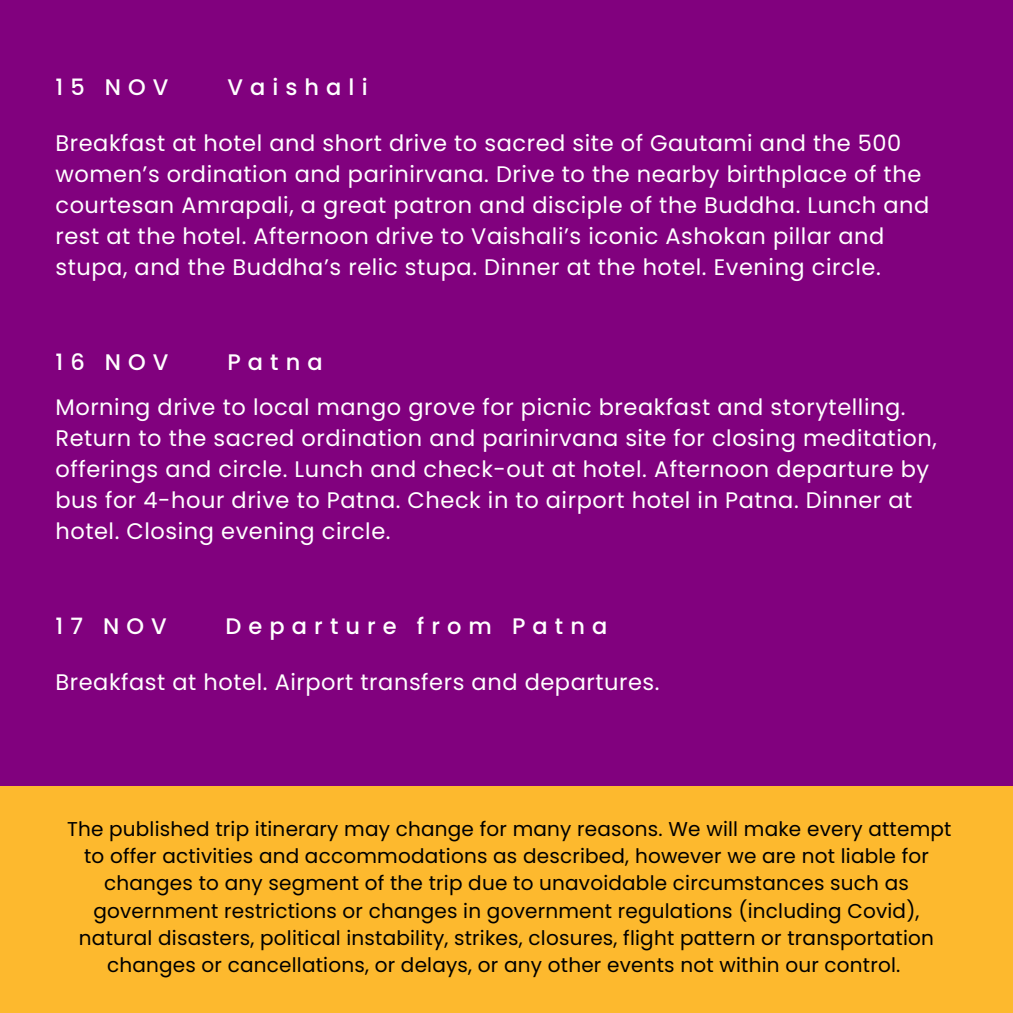
<style>
.page{position:relative;width:1013px;height:1013px;background:#fff}
.page>*{position:absolute;margin:0;border:0;box-sizing:border-box;transform-origin:0 0}
.t1{font:22.5px/31px "Poppins";letter-spacing:.025em;color:#fff}
.t2{font:500 22.5px "Poppins";letter-spacing:.315em;color:#fff}
.t3{font:20px/27.2px "Poppins";letter-spacing:.01em;color:#000;text-align:center}
</style>
<div class="page">
<div style="left:0;top:0;width:1012px;height:1012px;background:#81017e"></div>
<div style="left:0;top:785px;width:1012px;height:227px;background:#fdb92e"></div>
<p class="t2" style="left:55px;top:72px;width:115px">15 NOV</p>
<p class="t2" style="left:227px;top:72px;width:142px">Vaishali</p>
<p class="t1" style="left:55px;top:128px;width:875px">Breakfast at hotel and short drive to sacred site of Gautami and the 500 women’s ordination and parinirvana. Drive to the nearby birthplace of the courtesan Amrapali, a great patron and disciple of the Buddha. Lunch and rest at the hotel. Afternoon drive to Vaishali’s iconic Ashokan pillar and stupa, and the Buddha’s relic stupa. Dinner at the hotel. Evening circle.</p>
<p class="t2" style="left:55px;top:346px;width:115px">16 NOV</p>
<p class="t2" style="left:227px;top:346px;width:97px">Patna</p>
<p class="t1" style="left:55px;top:392px;width:882px">Morning drive to local mango grove for picnic breakfast and storytelling.<br>Return to the sacred ordination and parinirvana site for closing meditation, offerings and circle. Lunch and check-out at hotel. Afternoon departure by bus for 4-hour drive to Patna. Check in to airport hotel in Patna. Dinner at hotel. Closing evening circle.</p>
<p class="t2" style="left:55px;top:610px;width:113px">17 NOV</p>
<p class="t2" style="left:225px;top:610px;width:383px">Departure from Patna</p>
<p class="t1" style="left:55px;top:666px;width:605px">Breakfast at hotel. Airport transfers and departures.</p>
<p class="t3" style="left:67px;top:815px;width:886px">The published trip itinerary may change for many reasons. We will make every attempt to offer activities and accommodations as described, however we are not liable for changes to any segment of the trip due to unavoidable circumstances such as government restrictions or changes in government regulations (including Covid), natural disasters, political instability, strikes, closures, flight pattern or transportation changes or cancellations, or delays, or any other events not within our control.</p>
</div>
